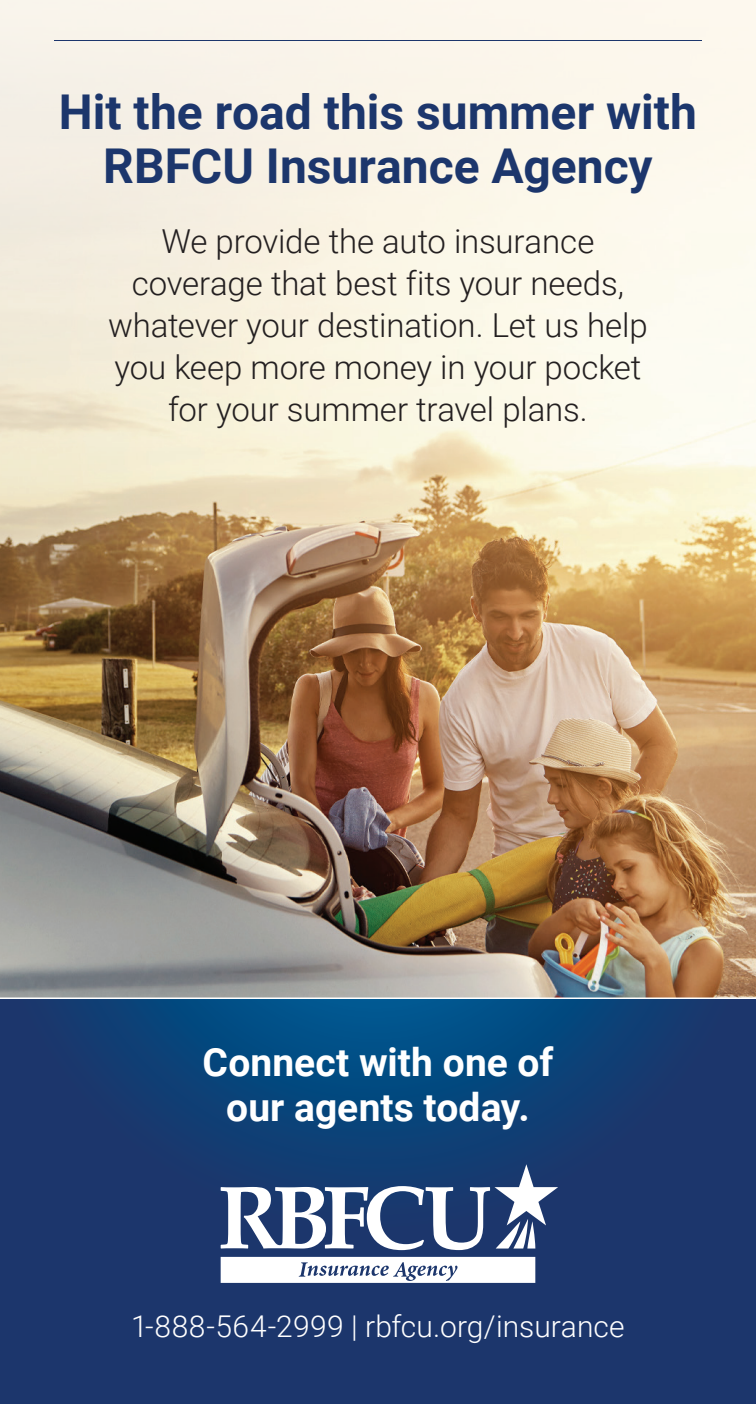
<style>
.page{position:relative;width:756px;height:1404px;background:#fff}
.page>*{position:absolute;margin:0;border:0;box-sizing:border-box;transform-origin:0 0}
.t1{font:700 48px/54px "Roboto";color:#1c366c;text-align:center}
.t2{font:700 39px/45px "Roboto";color:#fff;text-align:center}
.t3{font:300 33px/42px "Roboto";letter-spacing:-.005em;color:#231f20;text-align:center}
.t4{font:300 30px "Roboto";letter-spacing:.005em;color:#fff}
</style>
<div class="page">
<img style="left:0;top:0;width:756px;height:997px">
<svg style="left:0;top:997px;width:756px;height:407px;background:#173b71"></svg>
<svg style="left:221px;top:1164px;width:337px;height:86px"></svg>
<svg style="left:221px;top:1257px;width:314px;height:26px"></svg>
<hr style="left:54px;top:40px;width:648px;height:1px;background:#1c366c">
<h1 class="t1" style="left:59px;top:83px;width:640px">Hit the road this summer with<br>RBFCU Insurance Agency</h1>
<p class="t3" style="left:108px;top:219px;width:541px">We provide the auto insurance coverage that best fits your needs, whatever your destination. Let us help you keep more money in your pocket for your summer travel plans.</p>
<p class="t2" style="left:203px;top:1038px;width:352px">Connect with one of our agents today.</p>
<p class="t4" style="left:131px;top:1305px;width:495px">1-888-564-2999 | rbfcu.org/insurance</p>
</div>
